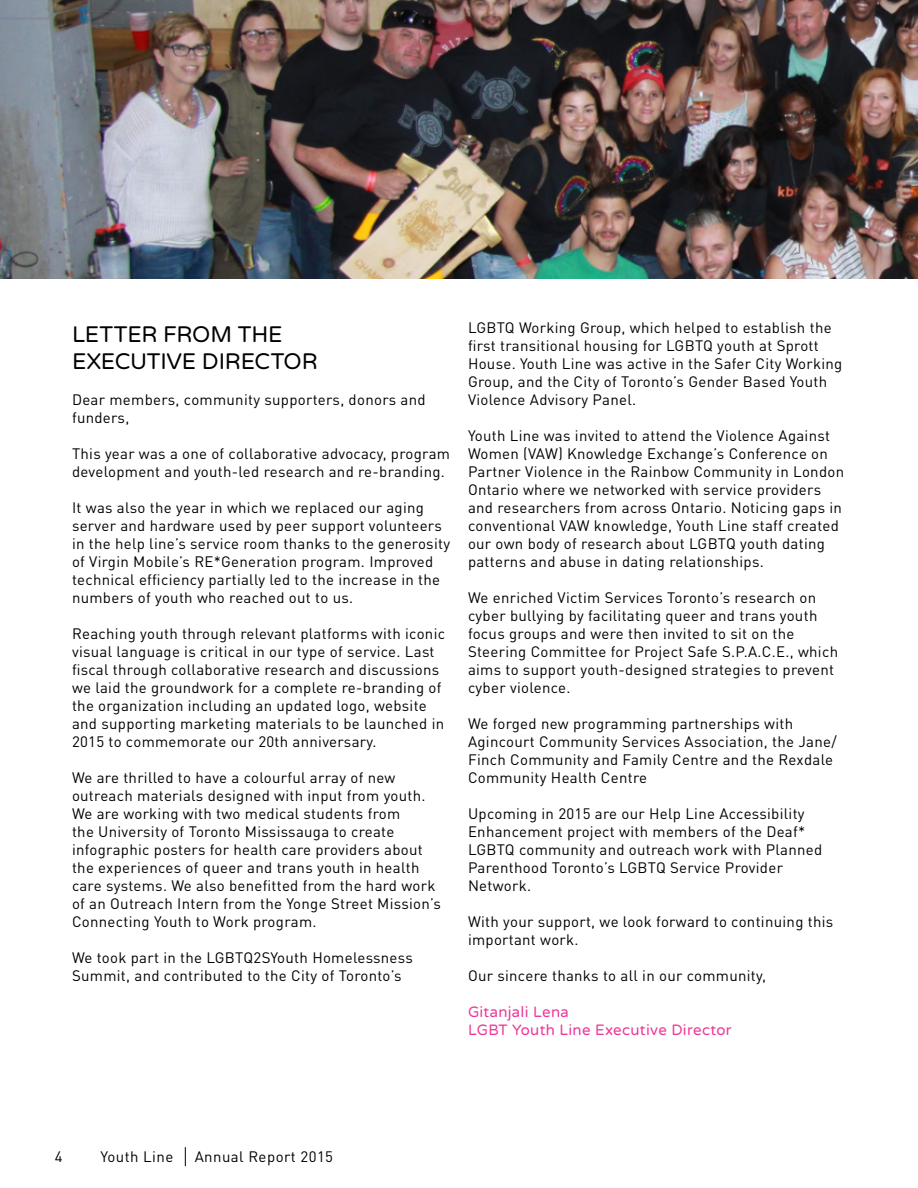
<style>
.page{position:relative;width:918px;height:1188px;background:#fff}
.page>*{position:absolute;margin:0;border:0;box-sizing:border-box;transform-origin:0 0}
.t1{font:22.5px/27px "Varela Round";letter-spacing:-.01em;color:#000}
.t2{font:15px/18px "DIN Pro";letter-spacing:.02em;color:#000}
.t3{font:15px/18px "Varela Round";letter-spacing:.02em;color:#ec3899}
</style>
<div class="page">
<svg style="left:185px;top:1147px;width:1px;height:19px"></svg>
<img style="left:0;top:0;width:918px;height:279px">
<h1 class="t1" style="left:72px;top:321px;width:247px">LETTER FROM THE<br>EXECUTIVE DIRECTOR</h1>
<p class="t2" style="left:72px;top:390px;width:355px">Dear members, community supporters, donors and funders,</p>
<p class="t2" style="left:72px;top:444px;width:380px">This year was a one of collaborative advocacy, program development and youth-led research and re-branding.</p>
<p class="t2" style="left:72px;top:498px;width:380px">It was also the year in which we replaced our aging server and hardware used by peer support volunteers in the help line’s service room thanks to the generosity of Virgin Mobile’s RE*Generation program. Improved technical efficiency partially led to the increase in the numbers of youth who reached out to us.</p>
<p class="t2" style="left:72px;top:624px;width:375px">Reaching youth through relevant platforms with iconic visual language is critical in our type of service. Last fiscal through collaborative research and discussions we laid the groundwork for a complete re-branding of the organization including an updated logo, website and supporting marketing materials to be launched in 2015 to commemorate our 20th anniversary.</p>
<p class="t2" style="left:72px;top:768px;width:371px">We are thrilled to have a colourful array of new outreach materials designed with input from youth.<br>We are working with two medical students from<br>the University of Toronto Mississauga to create infographic posters for health care providers about the experiences of queer and trans youth in health care systems. We also benefitted from the hard work of an Outreach Intern from the Yonge Street Mission’s Connecting Youth to Work program.</p>
<p class="t2" style="left:72px;top:948px;width:342px">We took part in the LGBTQ2SYouth Homelessness<br>Summit, and contributed to the City of Toronto’s</p>
<p class="t2" style="left:468px;top:318px;width:376px">LGBTQ Working Group, which helped to establish the first transitional housing for LGBTQ youth at Sprott House. Youth Line was active in the Safer City Working Group, and the City of Toronto’s Gender Based Youth Violence Advisory Panel.</p>
<p class="t2" style="left:468px;top:426px;width:378px">Youth Line was invited to attend the Violence Against Women (VAW) Knowledge Exchange’s Conference on Partner Violence in the Rainbow Community in London Ontario where we networked with service providers and researchers from across Ontario. Noticing gaps in conventional VAW knowledge, Youth Line staff created our own body of research about LGBTQ youth dating patterns and abuse in dating relationships.</p>
<p class="t2" style="left:468px;top:588px;width:372px">We enriched Victim Services Toronto’s research on cyber bullying by facilitating queer and trans youth focus groups and were then invited to sit on the Steering Committee for Project Safe S.P.A.C.E., which aims to support youth-designed strategies to prevent cyber violence.</p>
<p class="t2" style="left:468px;top:714px;width:370px">We forged new programming partnerships with Agincourt Community Services Association, the Jane/ Finch Community and Family Centre and the Rexdale Community Health Centre</p>
<p class="t2" style="left:468px;top:804px;width:356px">Upcoming in 2015 are our Help Line Accessibility Enhancement project with members of the Deaf* LGBTQ community and outreach work with Planned Parenthood Toronto’s LGBTQ Service Provider Network.</p>
<p class="t2" style="left:468px;top:912px;width:367px">With your support, we look forward to continuing this important work.</p>
<p class="t2" style="left:468px;top:966px;width:300px">Our sincere thanks to all in our community,</p>
<p class="t3" style="left:468px;top:1003px;width:265px">Gitanjali Lena<br>LGBT Youth Line Executive Director</p>
<p class="t2" style="left:55px;top:1147px;width:9px">4</p>
<p class="t2" style="left:100px;top:1147px;width:74px">Youth Line</p>
<p class="t2" style="left:195px;top:1147px;width:140px">Annual Report 2015</p>
</div>
